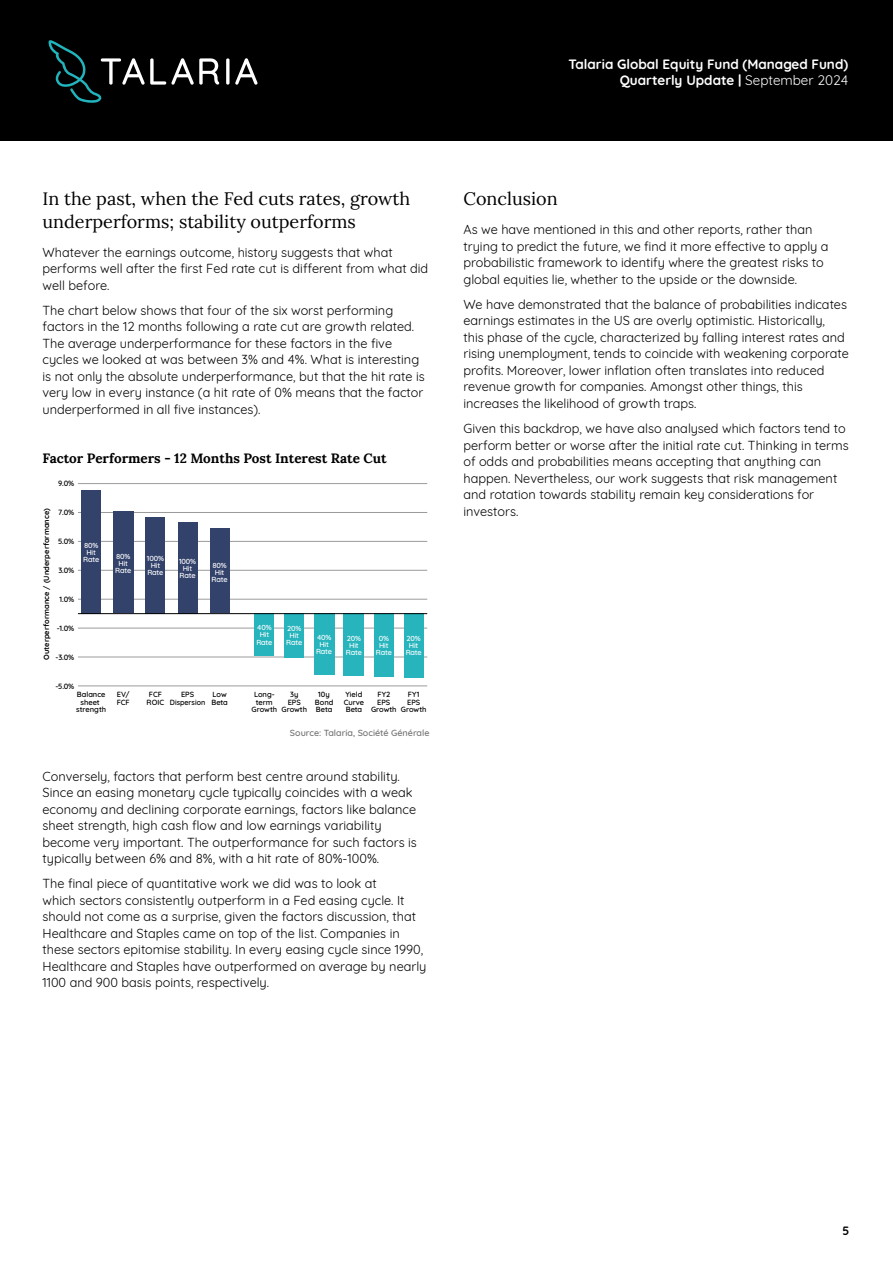
<style>
.page{position:relative;width:893px;height:1263px;background:#fff}
.page>*{position:absolute;margin:0;border:0;box-sizing:border-box;transform-origin:0 0}
.t1{font:18px/22.5px "Lora";color:#000}
.t2{font:700 13.5px/16.2px "Quicksand";color:#fff;text-align:right}
.t3{font:700 13.5px "Lora";color:#000}
.t4{font:12.75px/16.5px "Quicksand";color:#000}
.t5{font:700 12px "Quicksand";color:#000}
.t6{font:500 9px "Quicksand";color:#727273}
.t7{font:600 7.65px "Quicksand";color:#000}
.t8{font:600 7.5px/7.8px "Quicksand";color:#000;text-align:center}
.t9{font:500 7.5px/7.1px "Quicksand";letter-spacing:-.025em;color:#fff;text-align:center}
.t10{font:700 7.5px "Quicksand";color:#000}
.s1{font-weight:400}
</style>
<div class="page">
<div style="left:0;top:0;width:893px;height:141px;background:#000"></div>
<svg style="left:226px;top:58px;width:3px;height:27px"></svg>
<svg style="left:235px;top:58px;width:22px;height:27px"></svg>
<svg style="left:48px;top:40px;width:171px;height:63px"></svg>
<hr style="left:78px;top:483px;width:349px;height:1px;background:#9b9b9c">
<hr style="left:78px;top:657px;width:349px;height:1px;background:#9b9b9c">
<hr style="left:78px;top:628px;width:349px;height:1px;background:#9b9b9c">
<hr style="left:78px;top:599px;width:349px;height:1px;background:#9b9b9c">
<hr style="left:78px;top:541px;width:349px;height:1px;background:#9b9b9c">
<hr style="left:78px;top:570px;width:349px;height:1px;background:#9b9b9c">
<hr style="left:78px;top:512px;width:349px;height:1px;background:#9b9b9c">
<hr style="left:78px;top:686px;width:349px;height:1px;background:#9b9b9c">
<div style="left:254px;top:613px;width:20px;height:43px;background:#27b4bc"></div>
<div style="left:284px;top:613px;width:20px;height:45px;background:#27b4bc"></div>
<div style="left:314px;top:613px;width:20px;height:61px;background:#27b4bc"></div>
<div style="left:344px;top:613px;width:20px;height:63px;background:#27b4bc"></div>
<div style="left:374px;top:613px;width:20px;height:64px;background:#27b4bc"></div>
<div style="left:404px;top:613px;width:20px;height:65px;background:#27b4bc"></div>
<div style="left:210px;top:528px;width:20px;height:85px;background:#33426b"></div>
<div style="left:178px;top:522px;width:19px;height:91px;background:#33426b"></div>
<div style="left:146px;top:517px;width:19px;height:96px;background:#33426b"></div>
<div style="left:113px;top:512px;width:20px;height:101px;background:#33426b"></div>
<div style="left:81px;top:490px;width:20px;height:123px;background:#33426b"></div>
<hr style="left:78px;top:613px;width:349px;height:1px;background:#000">
<p class="t2" style="left:568px;top:55px;width:281px">Talaria Global Equity Fund (Managed Fund)<br>Quarterly Update | <span class="s1">September 2024</span></p>
<h1 class="t1" style="left:43px;top:186px;width:369px">In the past, when the Fed cuts rates, growth underperforms; stability outperforms</h1>
<p class="t4" style="left:43px;top:243px;width:387px">Whatever the earnings outcome, history suggests that what performs well after the first Fed rate cut is different from what did well before.</p>
<p class="t4" style="left:43px;top:301px;width:384px">The chart below shows that four of the six worst performing factors in the 12 months following a rate cut are growth related.<br>The average underperformance for these factors in the five cycles we looked at was between 3% and 4%. What is interesting is not only the absolute underperformance, but that the hit rate is very low in every instance (a hit rate of 0% means that the factor underperformed in all five instances).</p>
<p class="t3" style="left:43px;top:447px;width:346px">Factor Performers - 12 Months Post Interest Rate Cut</p>
<p class="t7" style="left:58px;top:478px;width:18px">9.0%</p>
<p class="t10" style="left:40px;top:660px;width:153px;rotate:-90deg">Outerperformance / (Underperformance)</p>
<p class="t7" style="left:58px;top:507px;width:18px">7.0%</p>
<p class="t7" style="left:58px;top:536px;width:18px">5.0%</p>
<p class="t7" style="left:58px;top:564px;width:17px">3.0%</p>
<p class="t7" style="left:60px;top:593px;width:16px">1.0%</p>
<p class="t7" style="left:57px;top:622px;width:19px">-1.0%</p>
<p class="t7" style="left:56px;top:651px;width:20px">-3.0%</p>
<p class="t9" style="left:83px;top:541px;width:18px">80%<br>Hit<br>Rate</p>
<p class="t9" style="left:115px;top:552px;width:18px">80%<br>Hit<br>Rate</p>
<p class="t9" style="left:147px;top:554px;width:18px">100%<br>Hit<br>Rate</p>
<p class="t9" style="left:179px;top:557px;width:18px">100%<br>Hit<br>Rate</p>
<p class="t9" style="left:212px;top:561px;width:18px">80%<br>Hit<br>Rate</p>
<p class="t9" style="left:256px;top:623px;width:18px">40%<br>Hit<br>Rate</p>
<p class="t9" style="left:286px;top:624px;width:18px">20%<br>Hit<br>Rate</p>
<p class="t9" style="left:316px;top:633px;width:18px">40%<br>Hit<br>Rate</p>
<p class="t9" style="left:346px;top:634px;width:18px">20%<br>Hit<br>Rate</p>
<p class="t9" style="left:376px;top:634px;width:18px">0%<br>Hit<br>Rate</p>
<p class="t9" style="left:406px;top:634px;width:18px">20%<br>Hit<br>Rate</p>
<p class="t7" style="left:55px;top:680px;width:21px">-5.0%</p>
<p class="t8" style="left:76px;top:689px;width:31px">Balance sheet strength</p>
<p class="t8" style="left:117px;top:689px;width:15px;text-align:left">EV/<br>FCF</p>
<p class="t8" style="left:147px;top:689px;width:19px">FCF<br>ROIC</p>
<p class="t8" style="left:170px;top:689px;width:37px">EPS<br>Dispersion</p>
<p class="t8" style="left:211px;top:689px;width:18px;text-align:left">Low<br>Beta</p>
<p class="t8" style="left:252px;top:689px;width:27px">Long&shy;term<br>Growth</p>
<p class="t8" style="left:281px;top:689px;width:27px">3y<br>EPS<br>Growth</p>
<p class="t8" style="left:315px;top:689px;width:20px">10y<br>Bond<br>Beta</p>
<p class="t8" style="left:344px;top:689px;width:22px;text-align:left">Yield<br>Curve<br>Beta</p>
<p class="t8" style="left:371px;top:689px;width:27px">FY2<br>EPS<br>Growth</p>
<p class="t8" style="left:401px;top:689px;width:27px">FY1<br>EPS<br>Growth</p>
<p class="t6" style="left:290px;top:725px;width:141px">Source: Talaria, Société Générale</p>
<p class="t4" style="left:43px;top:766px;width:376px">Conversely, factors that perform best centre around stability.<br>Since an easing monetary cycle typically coincides with a weak economy and declining corporate earnings, factors like balance sheet strength, high cash flow and low earnings variability become very important. The outperformance for such factors is typically between 6% and 8%, with a hit rate of 80%-100%.</p>
<p class="t4" style="left:43px;top:874px;width:385px">The final piece of quantitative work we did was to look at<br>which sectors consistently outperform in a Fed easing cycle. It should not come as a surprise, given the factors discussion, that Healthcare and Staples came on top of the list. Companies in these sectors epitomise stability. In every easing cycle since 1990, Healthcare and Staples have outperformed on average by nearly 1100 and 900 basis points, respectively.</p>
<h1 class="t1" style="left:463px;top:186px;width:96px">Conclusion</h1>
<p class="t4" style="left:463px;top:220px;width:366px">As we have mentioned in this and other reports, rather than trying to predict the future, we find it more effective to apply a probabilistic framework to identify where the greatest risks to global equities lie, whether to the upside or the downside.</p>
<p class="t4" style="left:463px;top:295px;width:387px">We have demonstrated that the balance of probabilities indicates earnings estimates in the US are overly optimistic. Historically,<br>this phase of the cycle, characterized by falling interest rates and rising unemployment, tends to coincide with weakening corporate profits. Moreover, lower inflation often translates into reduced revenue growth for companies. Amongst other things, this increases the likelihood of growth traps.</p>
<p class="t4" style="left:463px;top:419px;width:387px">Given this backdrop, we have also analysed which factors tend to perform better or worse after the initial rate cut. Thinking in terms of odds and probabilities means accepting that anything can happen. Nevertheless, our work suggests that risk management and rotation towards stability remain key considerations for investors.</p>
<p class="t5" style="left:843px;top:1221px;width:8px">5</p>
</div>
